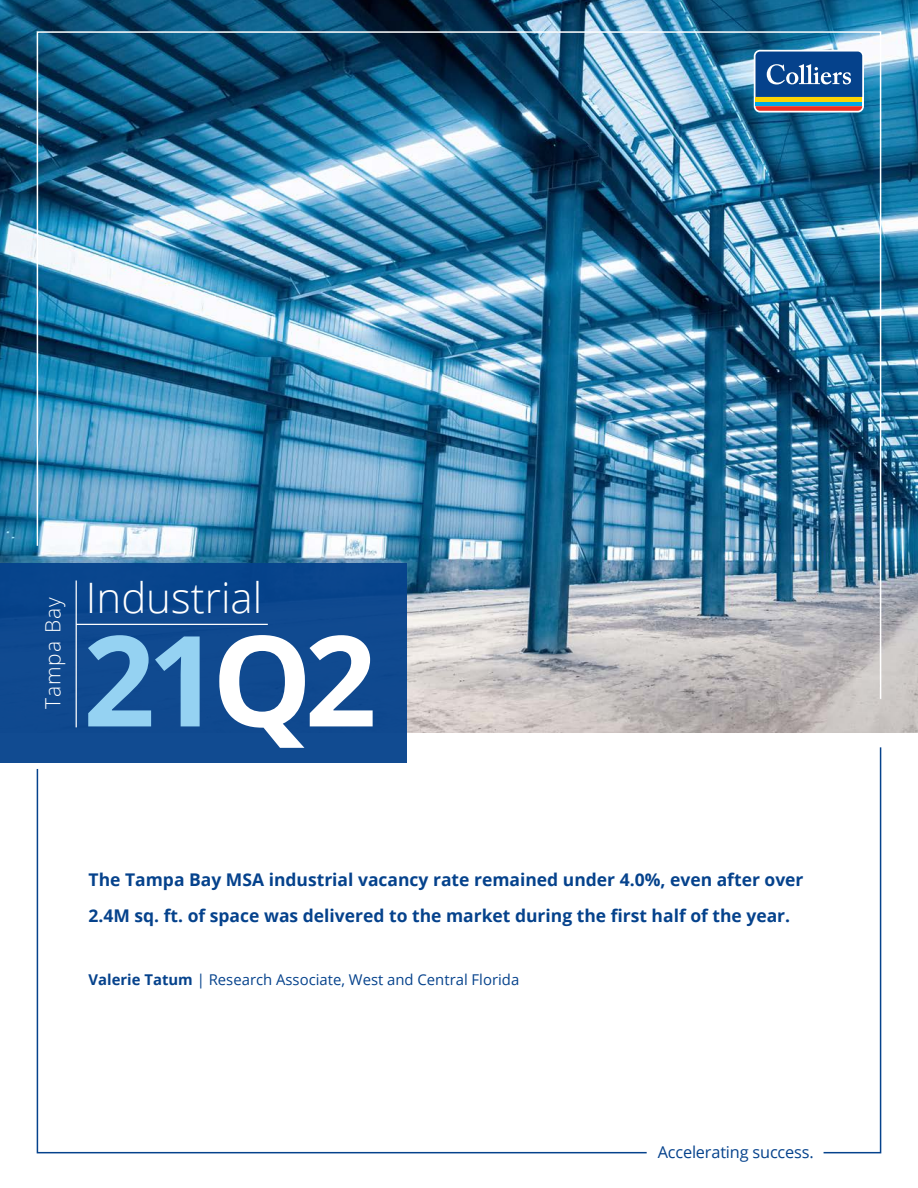
<style>
.page{position:relative;width:918px;height:1188px;background:#fff}
.page>*{position:absolute;margin:0;border:0;box-sizing:border-box;transform-origin:0 0}
.t1{font:700 126px "Open Sans";color:#95d2f2}
.t2{font:300 42px "Open Sans";color:#fff}
.t3{font:300 21px "Open Sans";letter-spacing:.05em;color:#fff}
.t4{font:700 17.55px/36px "Open Sans";color:#05428c}
.t5{font:16.35px "Open Sans";letter-spacing:-.01em;color:#05428c}
.t6{font:14.85px "Open Sans";color:#05428c}
.s1{color:#fff}
.s2{font-weight:700}
</style>
<div class="page">
<img style="left:0;top:0;width:918px;height:732px">
<div style="left:0;top:563px;width:407px;height:199px;background:#10498f"></div>
<hr style="left:76px;top:581px;width:1px;height:146px;background:#fff">
<img style="left:36px;top:31px;width:846px;height:669px">
<svg style="left:36px;top:768px;width:611px;height:386px"></svg>
<svg style="left:823px;top:747px;width:59px;height:407px"></svg>
<svg style="left:754px;top:50px;width:110px;height:63px"></svg>
<hr style="left:756px;top:102px;width:106px;height:4px;background:#00a8e4">
<div style="left:756px;top:97px;width:106px;height:5px;background:#fed503"></div>
<svg style="left:756px;top:106px;width:106px;height:5px"></svg>
<svg style="left:756px;top:52px;width:106px;height:45px;background:#205698"></svg>
<p class="t3" style="left:38px;top:709px;width:114px;rotate:-90deg">Tampa Bay</p>
<p class="t2" style="left:86px;top:569px;width:178px">Industrial</p>
<p class="t1" style="left:83px;top:592px;width:295px">21<span class="s1">Q2</span></p>
<p class="t4" style="left:89px;top:861px;width:717px">The Tampa Bay MSA industrial vacancy rate remained under 4.0%, even after over<br>2.4M sq. ft. of space was delivered to the market during the first half of the year.</p>
<p class="t6" style="left:89px;top:969px;width:432px"><span class="s2">Valerie Tatum</span> | Research Associate, West and Central Florida</p>
<p class="t5" style="left:658px;top:1141px;width:158px">Accelerating success.</p>
</div>
